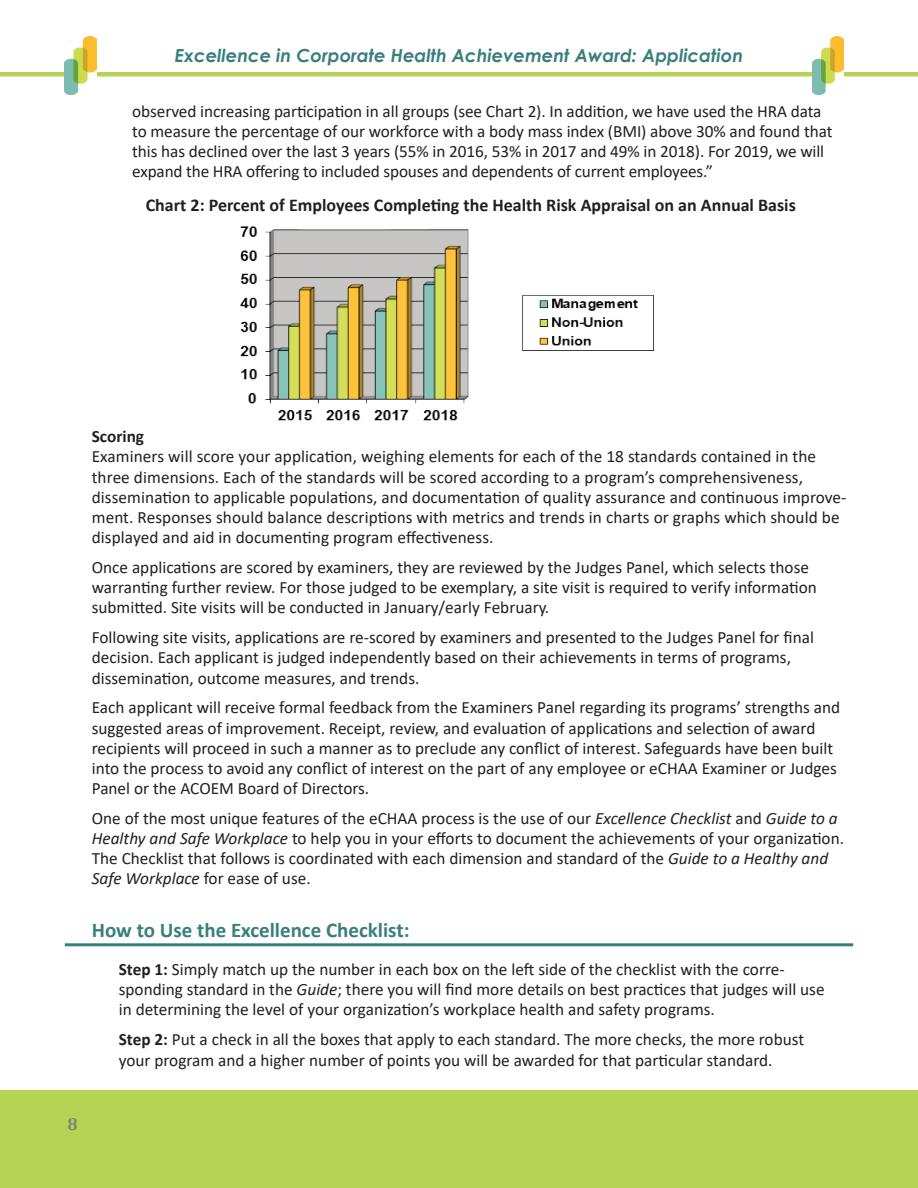
<style>
.page{position:relative;width:918px;height:1188px;background:#fff}
.page>*{position:absolute;margin:0;border:0;box-sizing:border-box;transform-origin:0 0}
.t1{font:700 21px "Calibri";color:#397f7a}
.t2{font:700 18px "Calibri";color:#231f20}
.t3{font:italic 700 18px "Century Gothic";color:#397f7a}
.t4{font:17.25px/20.2px "Calibri";color:#231f20}
.t5{font:700 17.25px "Calibri";color:#231f20}
.t6{font:700 17.25px "Cambria";color:#857f7a}
.s1{font-style:italic}
.s2{font-weight:700}
</style>
<div class="page">
<hr style="left:0;top:72px;width:918px;height:4px;background:#b5d453">
<div style="left:0;top:1091px;width:918px;height:97px;background:#b5d453"></div>
<hr style="left:65px;top:943px;width:788px;height:3px;background:#397f7a">
<img style="left:240px;top:226px;width:414px;height:195px">
<img style="left:65px;top:36px;width:31px;height:59px">
<img style="left:812px;top:36px;width:31px;height:59px">
<p class="t3" style="left:175px;top:42px;width:570px">Excellence in Corporate Health Achievement Award: Application</p>
<p class="t4" style="left:132px;top:100px;width:702px">observed increasing participation in all groups (see Chart 2). In addition, we have used the HRA data to measure the percentage of our workforce with a body mass index (BMI) above 30% and found that this has declined over the last 3 years (55% in 2016, 53% in 2017 and 49% in 2018). For 2019, we will expand the HRA offering to included spouses and dependents of current employees.”</p>
<p class="t2" style="left:146px;top:192px;width:652px">Chart 2: Percent of Employees Completing the Health Risk Appraisal on an Annual Basis</p>
<p class="t5" style="left:92px;top:424px;width:54px">Scoring</p>
<p class="t4" style="left:92px;top:446px;width:756px">Examiners will score your application, weighing elements for each of the 18 standards contained in the three dimensions. Each of the standards will be scored according to a program’s comprehensiveness, dissemination to applicable populations, and documentation of quality assurance and continuous improve&shy;ment. Responses should balance descriptions with metrics and trends in charts or graphs which should be displayed and aid in documenting program effectiveness.</p>
<p class="t4" style="left:92px;top:556px;width:727px">Once applications are scored by examiners, they are reviewed by the Judges Panel, which selects those warranting further review. For those judged to be exemplary, a site visit is required to verify information submitted. Site visits will be conducted in January/early February.</p>
<p class="t4" style="left:92px;top:626px;width:724px;line-height:20.7px">Following site visits, applications are re-scored by examiners and presented to the Judges Panel for final decision. Each applicant is judged independently based on their achievements in terms of programs, dissemination, outcome measures, and trends.</p>
<p class="t4" style="left:92px;top:697px;width:750px">Each applicant will receive formal feedback from the Examiners Panel regarding its programs’ strengths and suggested areas of improvement. Receipt, review, and evaluation of applications and selection of award recipients will proceed in such a manner as to preclude any conflict of interest. Safeguards have been built into the process to avoid any conflict of interest on the part of any employee or eCHAA Examiner or Judges Panel or the ACOEM Board of Directors.</p>
<p class="t4" style="left:92px;top:807px;width:754px">One of the most unique features of the eCHAA process is the use of our <span class="s1">Excellence Checklist</span> and <span class="s1">Guide to a Healthy and Safe Workplace</span> to help you in your efforts to document the achievements of your organization.<br>The Checklist that follows is coordinated with each dimension and standard of the <span class="s1">Guide to a Healthy and Safe Workplace</span> for ease of use.</p>
<p class="t1" style="left:92px;top:915px;width:319px">How to Use the Excellence Checklist:</p>
<p class="t4" style="left:119px;top:959px;width:707px"><span class="s2">Step 1:</span> Simply match up the number in each box on the left side of the checklist with the corre&shy;sponding standard in the <span class="s1">Guide</span>; there you will find more details on best practices that judges will use in determining the level of your organization’s workplace health and safety programs.</p>
<p class="t4" style="left:119px;top:1029px;width:687px;line-height:20.7px"><span class="s2">Step 2:</span> Put a check in all the boxes that apply to each standard. The more checks, the more robust your program and a higher number of points you will be awarded for that particular standard.</p>
<p class="t6" style="left:67px;top:1112px;width:12px">8</p>
</div>
